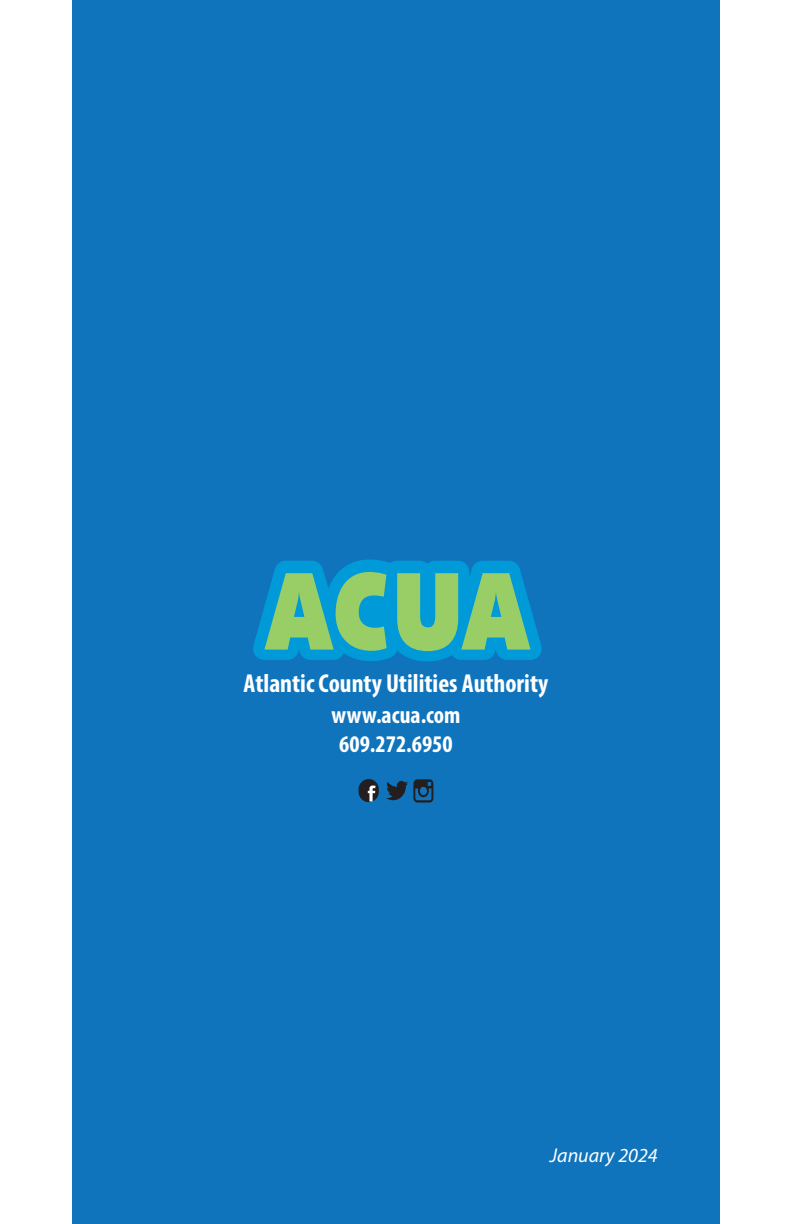
<style>
.page{position:relative;width:792px;height:1224px;background:#fff}
.page>*{position:absolute;margin:0;border:0;box-sizing:border-box;transform-origin:0 0}
.t1{font:26px "Myriad Variable Concept";color:#fff}
.t2{font:24px "Myriad Variable Concept";color:#fff}
.t3{font:italic 20px "Myriad Variable Concept";color:#fff}
</style>
<div class="page">
<div style="left:72px;top:0;width:648px;height:1224px;background:#1074bc"></div>
<div style="left:359px;top:779px;width:20px;height:23px;background:#231f20;border-radius:10px"></div>
<svg style="left:368px;top:786px;width:8px;height:16px"></svg>
<svg style="left:386px;top:779px;width:47px;height:24px"></svg>
<svg style="left:253px;top:559px;width:289px;height:103px;background:#44aaa3"></svg>
<p class="t1" style="left:244px;top:669px;width:306px">Atlantic County Utilities Authority</p>
<p class="t2" style="left:331px;top:701px;width:131px">www.acua.com</p>
<p class="t2" style="left:339px;top:730px;width:115px">609.272.6950</p>
<p class="t3" style="left:550px;top:1144px;width:109px">January 2024</p>
</div>
